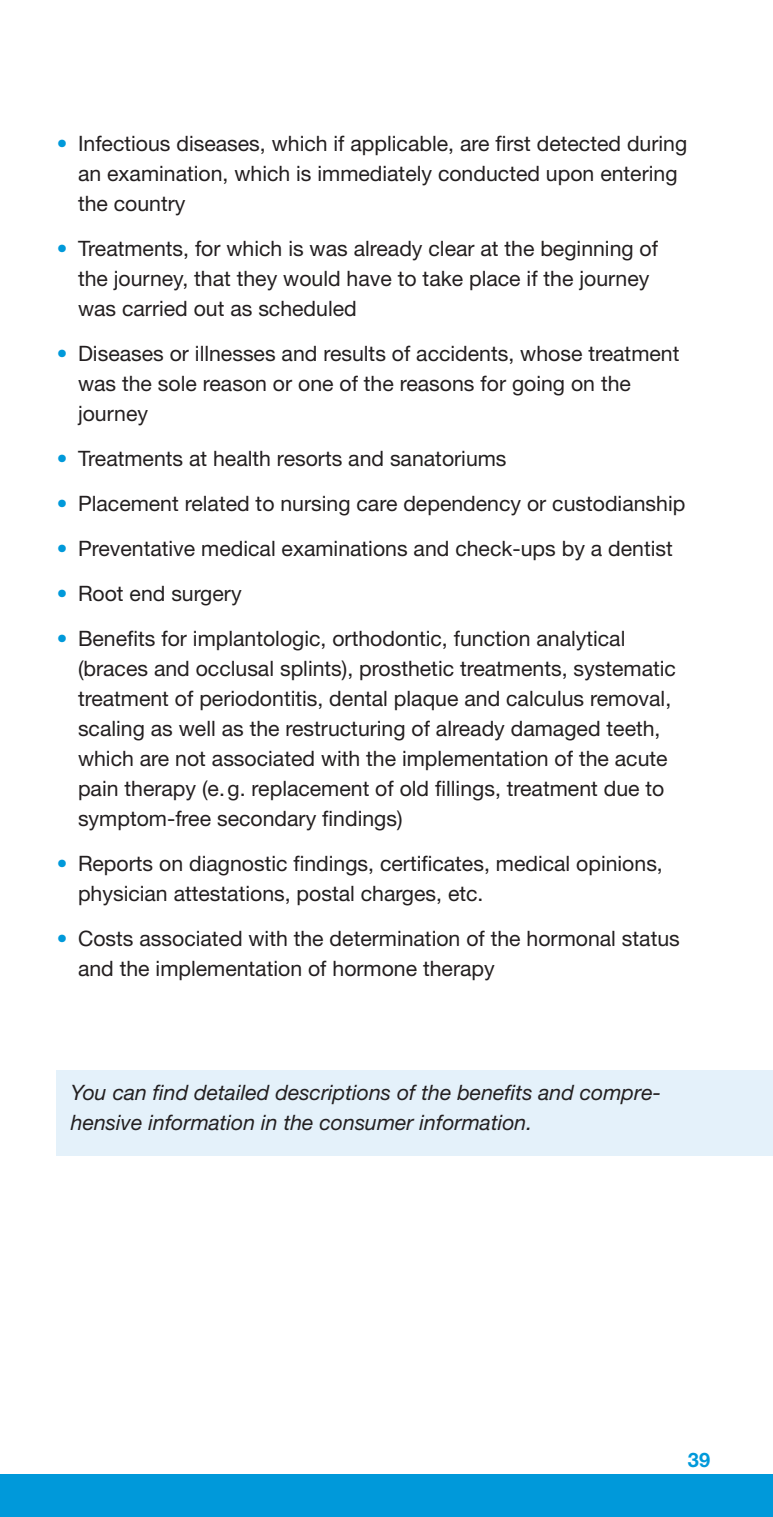
<style>
.page{position:relative;width:773px;height:1517px;background:#fff}
.page>*{position:absolute;margin:0;border:0;box-sizing:border-box;transform-origin:0 0}
.t1{font:21.25px/30px "Helvetica Neue LT Pro";color:#231f20}
.Infobox_kursiv{font:italic 21.25px/30px "Helvetica Neue LT Pro";color:#231f20}
.t2{font:700 20px "Helvetica Neue LT Pro";color:#0099da}
.s1{color:#0099da}
</style>
<div class="page">
<div style="left:0;top:1474px;width:772px;height:43px;background:#0099da"></div>
<div style="left:57px;top:1070px;width:715px;height:85px;background:#e4f1fa"></div>
<p class="t1" style="left:78px;top:127px;width:610px;text-indent:-21px"><span class="s1">•</span> Infectious diseases, which if applicable, are first detected during an examination, which is immediately conducted upon entering the country</p>
<p class="t1" style="left:78px;top:232px;width:581px;text-indent:-21px"><span class="s1">•</span> Treatments, for which is was already clear at the beginning of the journey, that they would have to take place if the journey was carried out as scheduled</p>
<p class="t1" style="left:78px;top:337px;width:602px;text-indent:-21px"><span class="s1">•</span> Diseases or illnesses and results of accidents, whose treatment was the sole reason or one of the reasons for going on the journey</p>
<p class="t1" style="left:57px;top:442px;width:451px"><span class="s1">•</span> Treatments at health resorts and sanatoriums</p>
<p class="t1" style="left:57px;top:487px;width:630px"><span class="s1">•</span> Placement related to nursing care dependency or custodianship</p>
<p class="t1" style="left:57px;top:532px;width:617px"><span class="s1">•</span> Preventative medical examinations and check-ups by a dentist</p>
<p class="t1" style="left:57px;top:577px;width:186px"><span class="s1">•</span> Root end surgery</p>
<p class="t1" style="left:78px;top:622px;width:599px;text-indent:-21px"><span class="s1">•</span> Benefits for implantologic, orthodontic, function analytical (braces and occlusal splints), prosthetic treatments, systematic treatment of periodontitis, dental plaque and calculus removal, scaling as well as the restructuring of already damaged teeth, which are not associated with the implementation of the acute pain therapy (e.g. replacement of old fillings, treatment due to symptom-free secondary findings)</p>
<p class="t1" style="left:78px;top:847px;width:586px;text-indent:-21px"><span class="s1">•</span> Reports on diagnostic findings, certificates, medical opinions, physician attestations, postal charges, etc.</p>
<p class="t1" style="left:78px;top:922px;width:603px;text-indent:-21px"><span class="s1">•</span> Costs associated with the determination of the hormonal status and the implementation of hormone therapy</p>
<p class="Infobox_kursiv" style="left:71px;top:1077px;width:591px">You can find detailed descriptions of the benefits and compre&shy;hensive information in the consumer information.</p>
<p class="t2" style="left:687px;top:1447px;width:24px">39</p>
</div>
